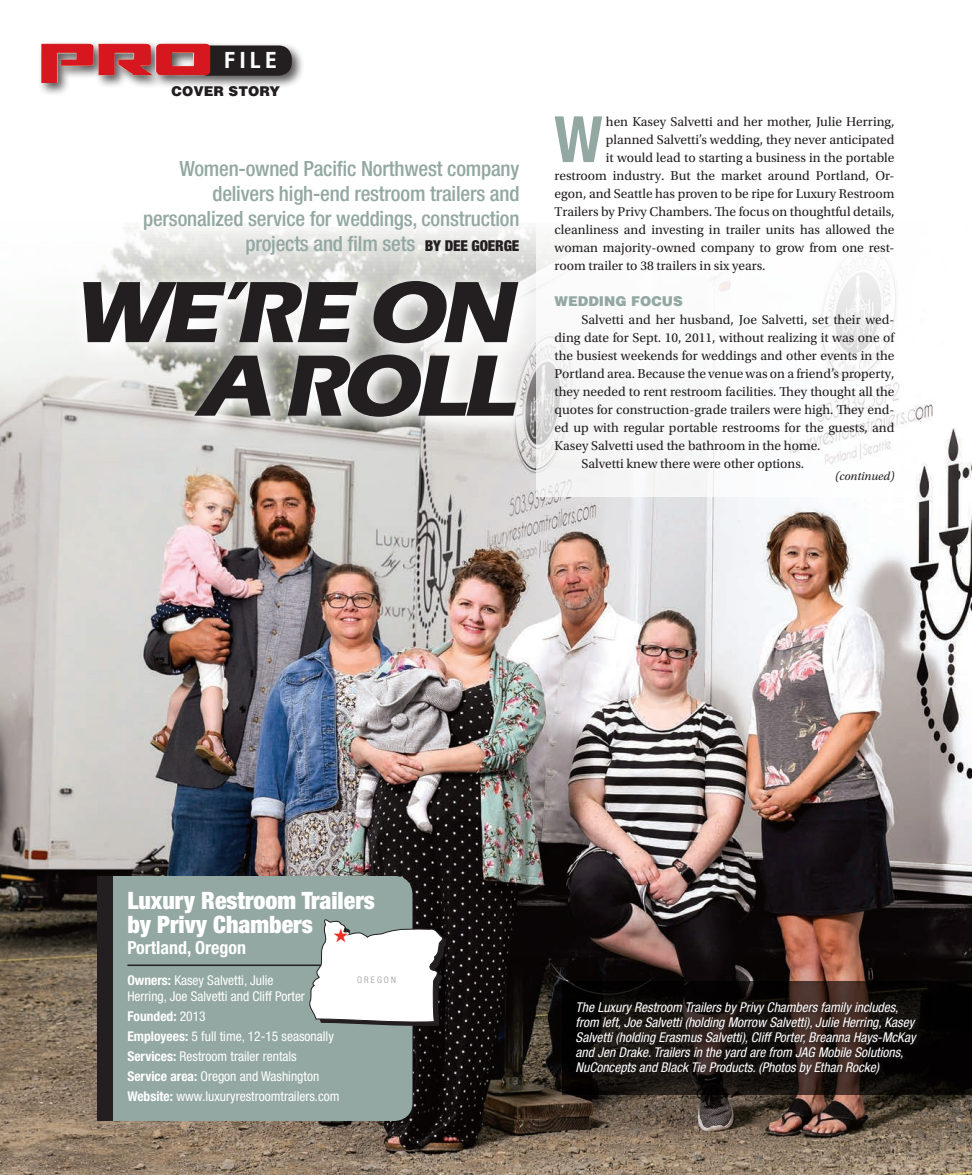
<style>
.page{position:relative;width:972px;height:1175px;background:#fff}
.page>*{position:absolute;margin:0;border:0;box-sizing:border-box;transform-origin:0 0}
.t1{font:700 90px/73.5px "ITC Eras Std";color:#231f20;text-align:right}
.t2{font:700 condensed 63.9px "Helvetica Neue LT Std";color:#93a8a2}
.t3{font:900 condensed 24px/24px "Helvetica Neue LT Std";color:#fff}
.t4{font:700 condensed 22.5px "Helvetica Neue LT Std";color:#fff}
.t5{font:500 condensed 21px/25.2px "Helvetica Neue LT Std";letter-spacing:-.01em;color:#93a8a2;text-align:right}
.t6{font:700 condensed 18px "Helvetica Neue LT Std";color:#fff}
.t7{font:13.5px "Utopia Std";color:#231f20}
.t8{font:italic condensed 13.5px/15px "Helvetica Neue LT Std";color:#fff}
.t9{font:condensed 13.5px/20px "Helvetica Neue LT Std";color:#fff}
.t10{font:900 13.5px "Helvetica LT Std";color:#93a8a2}
.t11{font:900 13.5px "Helvetica LT Std";color:#231f20}
.t12{font:italic 12px "Utopia Std";color:#231f20}
.t13{font:300 condensed 9px "Helvetica Neue LT Std";letter-spacing:.235em;color:#939598}
.s1{font-weight:900;font-size:15px;color:#231f20}
.s2{font-weight:700}
</style>
<div class="page">
<img style="left:0;top:227px;width:972px;height:947px">
<svg style="left:67px;top:263px;width:469px;height:179px"></svg>
<div style="left:38px;top:40px;width:267px;height:56px;background:#231f20;opacity:.75"></div>
<svg style="left:194px;top:45px;width:98px;height:31px;background:#402123"></svg>
<img style="left:41px;top:44px;width:112px;height:39px">
<div style="left:112px;top:876px;width:301px;height:244px;background:#93a8a2"></div>
<hr style="left:127px;top:964px;width:195px;height:2px;background:#231f20">
<div style="left:97px;top:876px;width:15px;height:244px;background:#231f20"></div>
<div style="left:536px;top:76px;width:378px;height:420px;background:#fff"></div>
<svg style="left:563px;top:981px;width:409px;height:114px;background:#100b09"></svg>
<div style="left:575px;top:1001px;width:347px;height:77px;background:#231f20;opacity:.75"></div>
<svg style="left:307px;top:919px;width:138px;height:108px"></svg>
<p class="t4" style="left:225px;top:46px;width:53px">FILE</p>
<p class="t11" style="left:172px;top:82px;width:110px">COVER STORY</p>
<p class="t5" style="left:143px;top:155px;width:378px">Women-owned Pacific Northwest company delivers high-end restroom trailers and personalized service for weddings, construction projects and film sets <span class="s1">BY DEE GOERGE</span></p>
<p class="t1" style="left:74px;top:275px;width:455px">WE’REON<br>A ROLL</p>
<p class="t2" style="left:554px;top:101px;width:50px">W</p>
<p class="t7" style="left:606px;top:114px;width:290px">hen Kasey Salvetti and her mother, Julie Herring,</p>
<p class="t7" style="left:606px;top:132px;width:290px">planned Salvetti’s wedding, they never anticipated</p>
<p class="t7" style="left:606px;top:150px;width:290px">it would lead to starting a business in the portable</p>
<p class="t7" style="left:555px;top:168px;width:341px">restroom industry. But the market around Portland, Or-</p>
<p class="t7" style="left:555px;top:186px;width:341px">egon, and Seattle has proven to be ripe for Luxury Restroom</p>
<p class="t7" style="left:555px;top:204px;width:341px">Trailers by Privy Chambers. The focus on thoughtful details,</p>
<p class="t7" style="left:555px;top:222px;width:341px">cleanliness and investing in trailer units has allowed the</p>
<p class="t7" style="left:555px;top:240px;width:341px">woman majority-owned company to grow from one rest-</p>
<p class="t7" style="left:555px;top:258px;width:212px">room trailer to 38 trailers in six years.</p>
<p class="t10" style="left:555px;top:292px;width:130px">WEDDING FOCUS</p>
<p class="t7" style="left:582px;top:312px;width:314px">Salvetti and her husband, Joe Salvetti, set their wed-</p>
<p class="t7" style="left:555px;top:330px;width:341px">ding date for Sept. 10, 2011, without realizing it was one of</p>
<p class="t7" style="left:555px;top:348px;width:341px">the busiest weekends for weddings and other events in the</p>
<p class="t7" style="left:555px;top:366px;width:341px">Portland area. Because the venue was on a friend’s property,</p>
<p class="t7" style="left:555px;top:384px;width:341px">they needed to rent restroom facilities. They thought all the</p>
<p class="t7" style="left:555px;top:402px;width:341px">quotes for construction-grade trailers were high. They end-</p>
<p class="t7" style="left:555px;top:420px;width:341px">ed up with regular portable restrooms for the guests, and</p>
<p class="t7" style="left:555px;top:438px;width:267px">Kasey Salvetti used the bathroom in the home.</p>
<p class="t7" style="left:582px;top:456px;width:224px">Salvetti knew there were other options.</p>
<p class="t12" style="left:835px;top:470px;width:61px">(continued)</p>
<p class="t3" style="left:127px;top:888px;width:249px">Luxury Restroom Trailers by Privy Chambers</p>
<p class="t6" style="left:127px;top:937px;width:120px">Portland, Oregon</p>
<p class="t9" style="left:127px;top:971px;width:179px;line-height:16.2px"><span class="s2">Owners:</span> Kasey Salvetti, Julie<br>Herring, Joe Salvetti and Cliff Porter</p>
<p class="t9" style="left:127px;top:1005px;width:214px"><span class="s2">Founded:</span> 2013<br><span class="s2">Employees:</span> 5 full time, 12-15 seasonally <span class="s2">Services:</span> Restroom trailer rentals <span class="s2">Service area:</span> Oregon and Washington <span class="s2">Website:</span> www.luxuryrestroomtrailers.com</p>
<p class="t13" style="left:357px;top:974px;width:40px">OREGON</p>
<p class="t8" style="left:576px;top:999px;width:341px">The Luxury Restroom Trailers by Privy Chambers family includes, from left, Joe Salvetti (holding Morrow Salvetti), Julie Herring, Kasey Salvetti (holding Erasmus Salvetti), Cliff Porter, Breanna Hays-McKay and Jen Drake. Trailers in the yard are from JAG Mobile Solutions, NuConcepts and Black Tie Products. (Photos by Ethan Rocke)</p>
</div>
